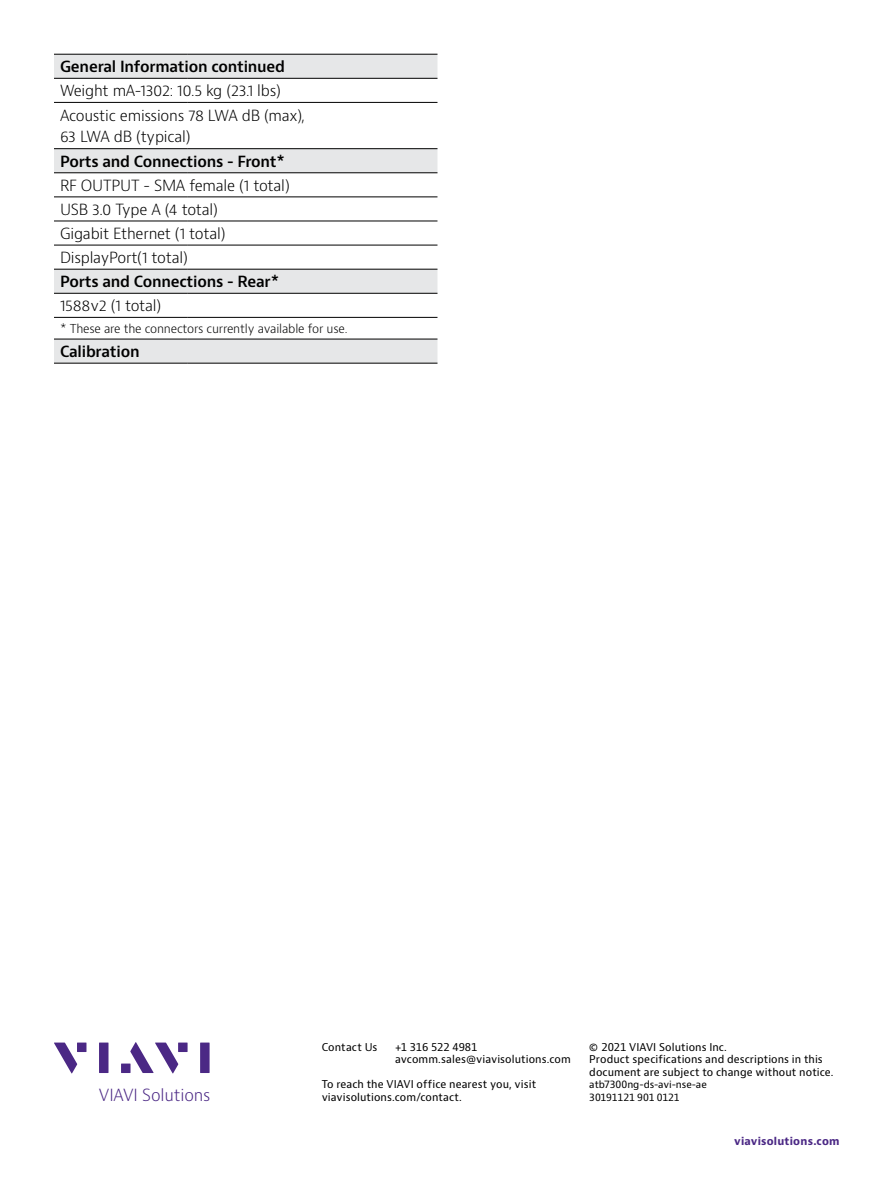
<style>
.page{position:relative;width:893px;height:1191px;background:#fff}
.page>*{position:absolute;margin:0;border:0;box-sizing:border-box;transform-origin:0 0}
.t1{font:300 16.35px "Bernino Sans";letter-spacing:-.01em;color:#4b2885}
.t2{font:300 15px/24.2px "Bernino Sans";letter-spacing:-.015em;color:#000}
.t3{font:600 15px "Bernino Sans";letter-spacing:-.015em;color:#000}
.t4{font:300 12px "Bernino Sans";letter-spacing:-.015em;color:#000}
.t5{font:10.5px/12.6px "Bernino Sans";letter-spacing:.005em;color:#000}
.t6{font:700 10.5px "Bernino Sans";letter-spacing:.02em;color:#4b2885}
.t7{font:9.75px/12.6px "Bernino Sans";letter-spacing:-.01em;color:#000}
</style>
<div class="page">
<svg style="left:54px;top:1042px;width:23px;height:31px"></svg>
<div style="left:77px;top:1042px;width:9px;height:10px;background:#4b2885"></div>
<div style="left:99px;top:1042px;width:9px;height:31px;background:#4b2885"></div>
<div style="left:178px;top:1042px;width:10px;height:10px;background:#4b2885"></div>
<div style="left:200px;top:1042px;width:10px;height:31px;background:#4b2885"></div>
<svg style="left:130px;top:1042px;width:48px;height:31px"></svg>
<div style="left:121px;top:1063px;width:10px;height:10px;background:#4b2885"></div>
<svg style="left:54px;top:55px;width:383px;height:308px"></svg>
<hr style="left:54px;top:54px;width:134px;height:1px;background:#000">
<hr style="left:188px;top:54px;width:249px;height:1px;background:#000">
<hr style="left:54px;top:78px;width:134px;height:1px;background:#000">
<hr style="left:188px;top:78px;width:249px;height:1px;background:#000">
<hr style="left:54px;top:102px;width:134px;height:1px;background:#000">
<hr style="left:188px;top:102px;width:249px;height:1px;background:#000">
<hr style="left:54px;top:148px;width:134px;height:1px;background:#000">
<hr style="left:188px;top:148px;width:249px;height:1px;background:#000">
<hr style="left:54px;top:172px;width:134px;height:1px;background:#000">
<hr style="left:188px;top:172px;width:249px;height:1px;background:#000">
<hr style="left:54px;top:197px;width:134px;height:1px;background:#000">
<hr style="left:188px;top:197px;width:249px;height:1px;background:#000">
<hr style="left:54px;top:221px;width:134px;height:1px;background:#000">
<hr style="left:188px;top:221px;width:249px;height:1px;background:#000">
<hr style="left:54px;top:245px;width:134px;height:1px;background:#000">
<hr style="left:188px;top:245px;width:249px;height:1px;background:#000">
<hr style="left:54px;top:269px;width:134px;height:1px;background:#000">
<hr style="left:188px;top:269px;width:249px;height:1px;background:#000">
<hr style="left:54px;top:293px;width:134px;height:1px;background:#000">
<hr style="left:188px;top:293px;width:249px;height:1px;background:#000">
<hr style="left:54px;top:317px;width:134px;height:1px;background:#000">
<hr style="left:188px;top:317px;width:249px;height:1px;background:#000">
<hr style="left:54px;top:339px;width:134px;height:1px;background:#000">
<hr style="left:188px;top:339px;width:249px;height:1px;background:#000">
<hr style="left:54px;top:363px;width:134px;height:1px;background:#000">
<hr style="left:188px;top:363px;width:249px;height:1px;background:#000">
<h2 class="t3" style="left:60px;top:57px;width:227px">General Information continued</h2>
<h2 class="t2" style="left:60px;top:79px;width:247px">Weight mA-1302: 10.5 kg (23.1 lbs)<br>Acoustic emissions 78 LWA dB (max),</h2>
<h2 class="t2" style="left:60px;top:124px;width:132px">63 LWA dB (typical)</h2>
<h2 class="t3" style="left:60px;top:152px;width:226px">Ports and Connections - Front*</h2>
<h2 class="t2" style="left:60px;top:174px;width:231px">RF OUTPUT - SMA female (1 total)<br>USB 3.0 Type A (4 total)<br>Gigabit Ethernet (1 total)<br>DisplayPort(1 total)</h2>
<h2 class="t3" style="left:60px;top:272px;width:221px">Ports and Connections - Rear*</h2>
<h2 class="t2" style="left:60px;top:294px;width:103px">1588v2 (1 total)</h2>
<p class="t4" style="left:60px;top:321px;width:289px">* These are the connectors currently available for use.</p>
<h2 class="t3" style="left:60px;top:342px;width:81px">Calibration</h2>
<h1 class="t1" style="left:99px;top:1084px;width:113px">VIAVI Solutions</h1>
<p class="t5" style="left:322px;top:1040px;width:57px">Contact Us</p>
<p class="t5" style="left:395px;top:1040px;width:177px">+1 316 522 4981 avcomm.sales@viavisolutions.com</p>
<p class="t5" style="left:322px;top:1078px;width:216px">To reach the VIAVI office nearest you, visit viavisolutions.com/contact.</p>
<p class="t5" style="left:589px;top:1040px;width:246px">© 2021 VIAVI Solutions Inc.<br>Product specifications and descriptions in this document are subject to change without notice.</p>
<p class="t7" style="left:589px;top:1078px;width:119px">atb7300ng-ds-avi-nse-ae<br>30191121 901 0121</p>
<p class="t6" style="left:734px;top:1134px;width:107px">viavisolutions.com</p>
</div>
